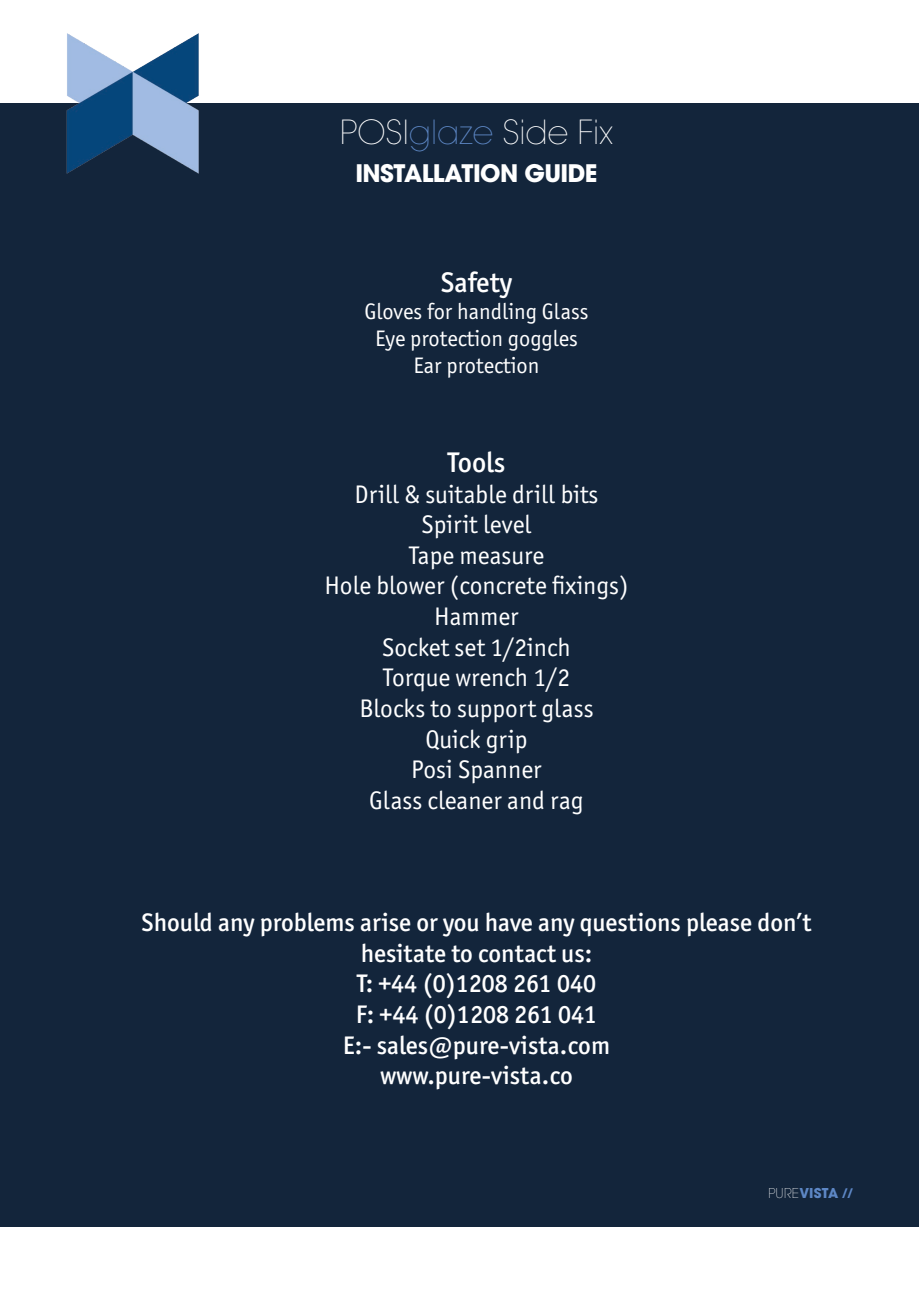
<style>
.page{position:relative;width:919px;height:1289px;background:#fff}
.page>*{position:absolute;margin:0;border:0;box-sizing:border-box;transform-origin:0 0}
.t1{font:200 33px "ITC Avant Garde Std";color:#fff}
.t2{font:500 28.5px "Officina Sans ITC Pro";color:#fff}
.t3{font:25.5px "Officina Sans ITC Pro";color:#fff}
.t4{font:500 25.5px/30.6px "Officina Sans ITC Pro";color:#fff;text-align:center}
.t5{font:700 24px "ITC Avant Garde Std";letter-spacing:-.025em;color:#fff}
.t6{font:22.5px "Officina Sans ITC Pro";color:#fff}
.Header___Footer_Text{font:700 13.5px "ITC Avant Garde Std";letter-spacing:.015em;color:#5d87c5}
.s1{color:#5d87c5}
.s2{font-weight:200;color:#fff}
.s3{font-family:"Open Sans"}
</style>
<div class="page">
<div style="left:0;top:103px;width:918px;height:1123px;background:#13253b"></div>
<img style="left:67px;top:33px;width:132px;height:141px">
<p class="t1" style="left:340px;top:112px;width:274px">POSI<span class="s1">glaze</span> Side Fix</p>
<p class="t5" style="left:355px;top:157px;width:244px">INSTALLATION GUIDE</p>
<p class="t2" style="left:440px;top:265px;width:73px">Safety</p>
<p class="t6" style="left:364px;top:298px;width:226px">Gloves for handling Glass</p>
<p class="t6" style="left:375px;top:325px;width:204px">Eye protection goggles</p>
<p class="t6" style="left:413px;top:352px;width:128px">Ear protection</p>
<p class="t2" style="left:447px;top:445px;width:59px">Tools</p>
<p class="t3" style="left:354px;top:479px;width:245px">Drill &amp; suitable drill bits</p>
<p class="t3" style="left:421px;top:509px;width:112px">Spirit level</p>
<p class="t3" style="left:408px;top:540px;width:137px">Tape measure</p>
<p class="t3" style="left:324px;top:571px;width:306px">Hole blower (concrete fixings)</p>
<p class="t3" style="left:434px;top:601px;width:86px">Hammer</p>
<p class="t3" style="left:382px;top:632px;width:190px">Socket set 1/2inch</p>
<p class="t3" style="left:383px;top:662px;width:189px">Torque wrench 1/2</p>
<p class="t3" style="left:359px;top:693px;width:236px">Blocks to support glass</p>
<p class="t3" style="left:425px;top:724px;width:104px">Quick grip</p>
<p class="t3" style="left:411px;top:754px;width:132px">Posi Spanner</p>
<p class="t3" style="left:369px;top:785px;width:216px">Glass cleaner and rag</p>
<p class="t4" style="left:142px;top:907px;width:671px">Should any problems arise or you have any questions please don’t hesitate to contact us:</p>
<p class="t4" style="left:357px;top:968px;width:240px">T: +44 (0)1208 261 040</p>
<p class="t4" style="left:356px;top:998px;width:243px">F: +44 (0)1208 261 041</p>
<p class="t4" style="left:343px;top:1029px;width:269px">E:- sales@pure-vista.com</p>
<p class="t4" style="left:380px;top:1060px;width:194px">www.pure-vista.co</p>
<p class="Header___Footer_Text" style="left:768px;top:1183px;width:86px"><span class="s2">PURE</span>VISTA <span class="s3">//</span></p>
</div>
